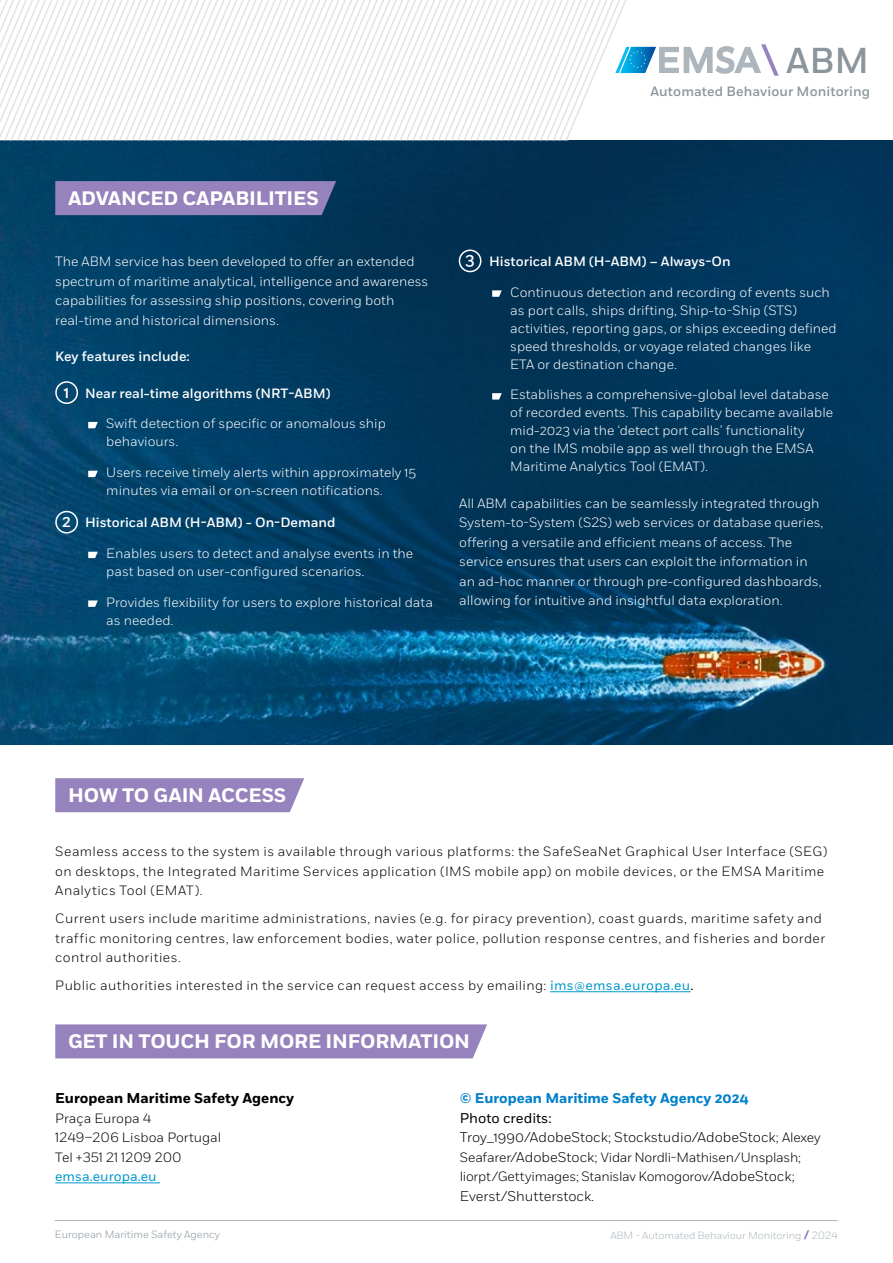
<style>
.page{position:relative;width:893px;height:1263px;background:#fff}
.page>*{position:absolute;margin:0;border:0;box-sizing:border-box;transform-origin:0 0}
.t1{font:500 36px "Fort";color:#8a959c}
.t2{font:700 19.5px "Fort";letter-spacing:-.01em;color:#fff}
.t3{font:500 16.5px "Fort";color:#fff}
.t4{font:700 14.25px "Fort";color:#000}
.t5{font:300 14.1px/19.5px "Fort";color:#000}
.t6{font:700 14.1px "Fort";color:#0081c9}
.t7{font:300 13.5px/18px "Fort";color:#fff}
.t8{font:300 13.5px/19.5px "Fort";letter-spacing:.025em;color:#000}
.t9{font:500 13.5px "Fort";color:#fff}
.t10{font:300 13.5px/19.5px "Fort";letter-spacing:-.02em;color:#000}
.t11{font:300 13.5px/19.5px "Fort";color:#000}
.t12{font:500 13.5px "Fort";letter-spacing:.01em;color:#8a959c}
.t13{font:13.5px "Fort";color:#09c}
.t14{font:300 10.5px "Fort";letter-spacing:-.01em;color:#adb6bc}
.t15{font:300 10.5px "Fort";color:#8a959c}
.s1{font-weight:400;color:#09c}
.s2{font-weight:400}
.s3{font-size:13.5px}
.s4{font-size:14.1px}
</style>
<div class="page">
<hr style="left:55px;top:1220px;width:783px;height:1px;background:#adb6bc">
<svg style="left:803px;top:1230px;width:7px;height:10px"></svg>
<img style="left:0;top:140px;width:893px;height:604px">
<div style="left:55px;top:181px;width:281px;height:34px;background:#9682bc"></div>
<svg style="left:88px;top:422px;width:10px;height:6px"></svg>
<svg style="left:88px;top:471px;width:10px;height:6px"></svg>
<svg style="left:88px;top:552px;width:10px;height:6px"></svg>
<svg style="left:88px;top:600px;width:10px;height:7px"></svg>
<svg style="left:492px;top:290px;width:10px;height:7px"></svg>
<svg style="left:492px;top:393px;width:10px;height:7px"></svg>
<hr style="left:550px;top:991px;width:141px;height:1px;background:#09c">
<div style="left:55px;top:778px;width:249px;height:34px;background:#9682bc"></div>
<div style="left:55px;top:1024px;width:432px;height:34px;background:#9682bc"></div>
<hr style="left:55px;top:1182px;width:105px;height:1px;background:#09c">
<svg style="left:0;top:0;width:779px;height:140px"></svg>
<div style="left:55px;top:381px;width:23px;height:23px;border:2px solid #fff;border-radius:50%"></div>
<div style="left:55px;top:511px;width:23px;height:22px;border:2px solid #fff;border-radius:50%"></div>
<div style="left:459px;top:249px;width:22px;height:23px;border:2px solid #fff;border-radius:50%"></div>
<h1 class="t1" style="left:786px;top:39px;width:85px">ABM</h1>
<p class="t12" style="left:650px;top:83px;width:221px">Automated Behaviour Monitoring</p>
<h2 class="t2" style="left:68px;top:186px;width:252px">ADVANCED CAPABILITIES</h2>
<p class="t7" style="left:55px;top:252px;width:374px;line-height:19.5px">The ABM service has been developed to offer an extended spectrum of maritime analytical, intelligence and awareness capabilities for assessing ship positions, covering both real-time and historical dimensions.</p>
<p class="t9" style="left:55px;top:348px;width:136px">Key features include:</p>
<p class="t9" style="left:85px;top:385px;width:247px">Near real-time algorithms (NRT-ABM)</p>
<p class="t7" style="left:106px;top:415px;width:281px">Swift detection of specific or anomalous ship behaviours.</p>
<p class="t7" style="left:106px;top:463px;width:311px">Users receive timely alerts within approximately 15 minutes via email or on-screen notifications.</p>
<p class="t9" style="left:85px;top:514px;width:252px">Historical ABM (H-ABM) - On-Demand</p>
<p class="t7" style="left:106px;top:544px;width:308px">Enables users to detect and analyse events in the past based on user-configured scenarios.</p>
<p class="t7" style="left:106px;top:593px;width:328px">Provides flexibility for users to explore historical data as needed.</p>
<p class="t3" style="left:64px;top:382px;width:7px">1</p>
<p class="t3" style="left:62px;top:511px;width:10px">2</p>
<p class="t3" style="left:465px;top:249px;width:11px">3</p>
<p class="t9" style="left:489px;top:253px;width:243px">Historical ABM (H-ABM) – Always-On</p>
<p class="t7" style="left:510px;top:283px;width:328px">Continuous detection and recording of events such as port calls, ships drifting, Ship-to-Ship (STS) activities, reporting gaps, or ships exceeding defined speed thresholds, or voyage related changes like ETA or destination change.</p>
<p class="t7" style="left:510px;top:386px;width:324px">Establishes a comprehensive-global level database of recorded events. This capability became available mid-2023 via the ‘detect port calls’ functionality<br>on the IMS mobile app as well through the EMSA Maritime Analytics Tool (EMAT).</p>
<p class="t7" style="left:459px;top:494px;width:366px;line-height:19.5px">All ABM capabilities can be seamlessly integrated through System-to-System (S2S) web services or database queries, offering a versatile and efficient means of access. The service ensures that users can exploit the information in an ad-hoc manner or through pre-configured dashboards, allowing for intuitive and insightful data exploration.</p>
<h2 class="t2" style="left:68px;top:783px;width:220px">HOW TO GAIN ACCESS</h2>
<p class="t8" style="left:55px;top:842px;width:773px">Seamless access to the system is available through various platforms: the SafeSeaNet Graphical User Interface (SEG) on desktops, the Integrated Maritime Services application (IMS mobile app) on mobile devices, or the EMSA Maritime<br>Analytics Tool (EMAT).</p>
<p class="t8" style="left:55px;top:909px;width:771px">Current users include maritime administrations, navies (e.g. for piracy prevention), coast guards, maritime safety and traffic monitoring centres, law enforcement bodies, water police, pollution response centres, and fisheries and border control authorities.</p>
<p class="t8" style="left:55px;top:976px;width:640px">Public authorities interested in the service can request access by emailing: <span class="s1">ims@emsa.europa.eu</span><span class="s2">.</span></p>
<h2 class="t2" style="left:68px;top:1030px;width:403px">GET IN TOUCH FOR MORE INFORMATION</h2>
<p class="t4" style="left:55px;top:1090px;width:241px">European Maritime Safety Agency</p>
<p class="t11" style="left:55px;top:1108px;width:168px">Praça Europa 4<br>1249–206 Lisboa Portugal<br>Tel +351 21 1209 200</p>
<p class="t13" style="left:55px;top:1169px;width:103px">emsa.europa.eu</p>
<p class="t6" style="left:460px;top:1090px;width:290px">© European Maritime Safety Agency 2024</p>
<p class="t5" style="left:460px;top:1108px;width:362px"><span class="s2">Photo credits:<br></span>Troy_1990/AdobeStock; Stockstudio/AdobeStock; <span class="s3">Alexey</span></p>
<p class="t10" style="left:460px;top:1147px;width:343px">Seafarer<span class="s4">/AdobeStock;</span> Vidar Nordli-Mathisen/Unsplash; liorpt/Gettyimages; Stanislav Komogorov<span class="s4">/AdobeStock;</span></p>
<p class="t5" style="left:460px;top:1186px;width:136px">Everst/Shutterstock.</p>
<p class="t15" style="left:55px;top:1228px;width:166px">European Maritime Safety Agency</p>
<p class="t14" style="left:610px;top:1229px;width:229px">ABM - Automated Behaviour Monitoring 2024</p>
</div>
